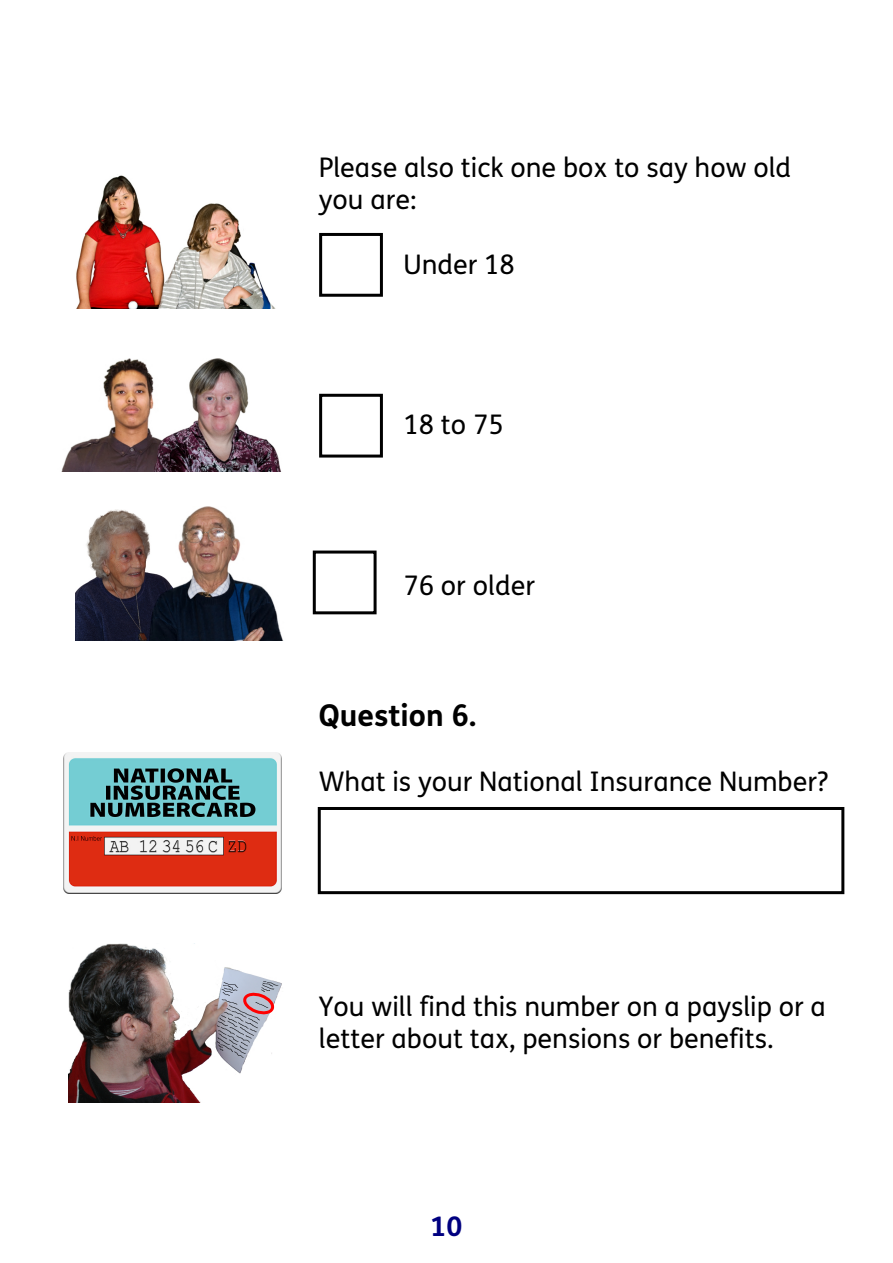
<style>
.page{position:relative;width:893px;height:1263px;background:#fff}
.page>*{position:absolute;margin:0;border:0;box-sizing:border-box;transform-origin:0 0}
.t1{font:700 30px "FS Me";color:#000}
.t2{font:27px/32.1px "FS Me";color:#000}
.t3{font:700 27px "FS Me";color:#000080}
</style>
<div class="page">
<img style="left:76px;top:509px;width:72px;height:132px">
<img style="left:148px;top:506px;width:136px;height:135px">
<div style="left:319px;top:233px;width:64px;height:64px;background:#fff;border:3px solid #000"></div>
<div style="left:319px;top:394px;width:64px;height:64px;background:#fff;border:3px solid #000"></div>
<div style="left:313px;top:550px;width:64px;height:64px;background:#fff;border:3px solid #000"></div>
<img style="left:76px;top:175px;width:200px;height:134px">
<img style="left:61px;top:359px;width:87px;height:112px">
<img style="left:148px;top:358px;width:133px;height:113px">
<img style="left:64px;top:752px;width:218px;height:142px">
<div style="left:318px;top:807px;width:526px;height:87px;background:#fff;border:3px solid #000"></div>
<img style="left:69px;top:943px;width:213px;height:159px">
<svg style="left:243px;top:990px;width:31px;height:27px"></svg>
<p class="t2" style="left:319px;top:155px;width:474px">Please also tick one box to say how old you are:</p>
<p class="t2" style="left:403px;top:251px;width:113px">Under 18</p>
<p class="t2" style="left:403px;top:411px;width:102px">18 to 75</p>
<p class="t2" style="left:403px;top:572px;width:133px">76 or older</p>
<p class="t1" style="left:319px;top:703px;width:159px">Question 6.</p>
<p class="t2" style="left:319px;top:768px;width:511px">What is your National Insurance Number?</p>
<p class="t2" style="left:319px;top:993px;width:508px">You will find this number on a payslip or a letter about tax, pensions or benefits.</p>
<p class="t3" style="left:431px;top:1216px;width:33px">10</p>
</div>
